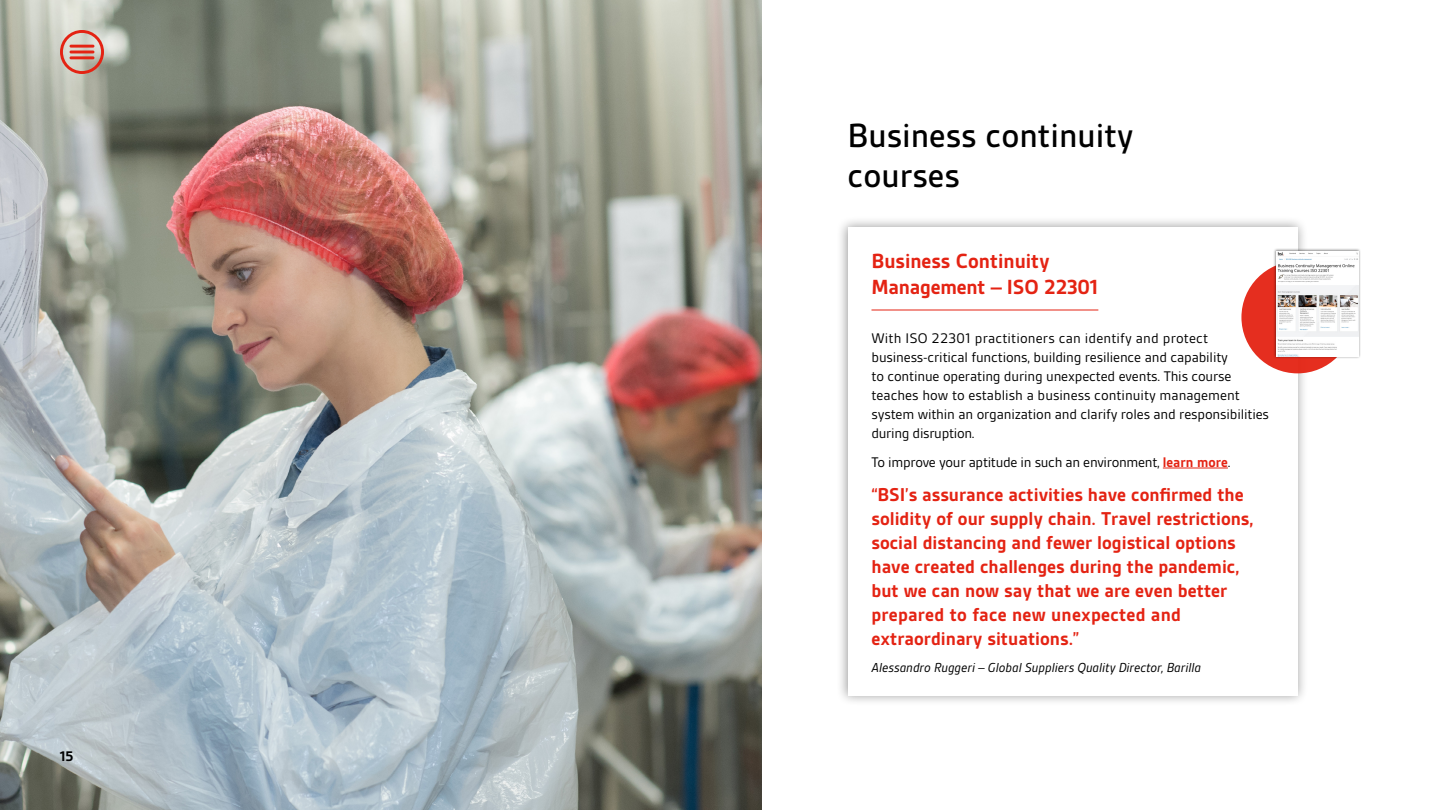
<style>
.page{position:relative;width:1440px;height:810px;background:#fff}
.page>*{position:absolute;margin:0;border:0;box-sizing:border-box;transform-origin:0 0}
.t1{font:500 36px/40px "BSI Gesta";color:#000}
.t2{font:700 22px/26px "BSI Gesta";color:#e42313}
.t3{font:700 20px/24px "BSI Gesta";color:#e42313}
.t4{font:15px/19px "BSI Gesta";letter-spacing:-.01em;color:#000}
.t5{font:700 15px "BSI Gesta";color:#000}
.t6{font:italic 14px "BSI Gesta";letter-spacing:-.005em;color:#000}
.s1{font-weight:700;color:#e42313}
</style>
<div class="page">
<img style="left:0;top:0;width:761px;height:810px">
<svg style="left:60px;top:30px;width:44px;height:44px;background:#d2998d"></svg>
<div style="left:836px;top:216px;width:473px;height:491px;background:#000;opacity:.4"></div>
<div style="left:848px;top:227px;width:450px;height:469px;background:#fff"></div>
<hr style="left:872px;top:310px;width:226px;height:1px;background:#e42313">
<hr style="left:1163px;top:468px;width:65px;height:1px;background:#e42313">
<div style="left:1241px;top:261px;width:113px;height:112px;background:#e52e1f;border-radius:50%"></div>
<div style="left:1274px;top:248px;width:87px;height:111px;background:#000;opacity:.5"></div>
<img style="left:1276px;top:251px;width:83px;height:105px">
<p class="t5" style="left:60px;top:749px;width:15px">15</p>
<h1 class="t1" style="left:848px;top:115px;width:288px">Business continuity courses</h1>
<h2 class="t2" style="left:872px;top:247px;width:228px">Business Continuity<br>Management – ISO 22301</h2>
<p class="t4" style="left:872px;top:328px;width:399px">With ISO 22301 practitioners can identify and protect business-critical functions, building resilience and capability<br>to continue operating during unexpected events. This course teaches how to establish a business continuity management system within an organization and clarify roles and responsibilities during disruption.</p>
<p class="t4" style="left:872px;top:452px;width:361px">To improve your aptitude in such an environment, <span class="s1">learn more</span>.</p>
<p class="t3" style="left:872px;top:482px;width:383px">“BSI’s assurance activities have confirmed the solidity of our supply chain. Travel restrictions, social distancing and fewer logistical options have created challenges during the pandemic, but we can now say that we are even better prepared to face new unexpected and extraordinary situations.”</p>
<p class="t6" style="left:872px;top:660px;width:331px">Alessandro Ruggeri – Global Suppliers Quality Director, Barilla</p>
</div>
